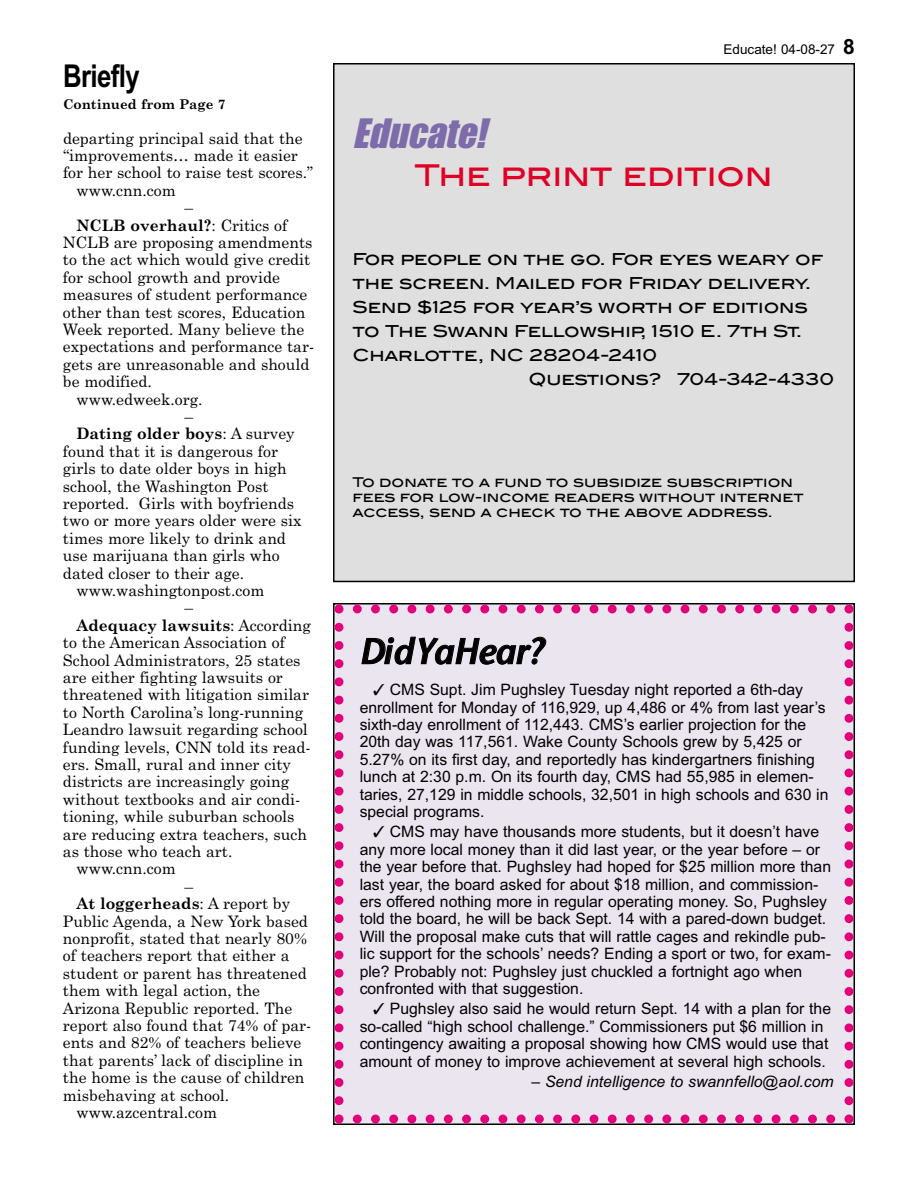
<style>
.page{position:relative;width:918px;height:1188px;background:#fff}
.page>*{position:absolute;margin:0;border:0;box-sizing:border-box;transform-origin:0 0}
.t1{font:italic 37.5px "Impact";color:#7e6baa}
.t2{font:36px "Stone Sans OSITCTT Semi Ita";letter-spacing:-.03em;color:#000}
.t3{font:700 31.5px "Arial Narrow";letter-spacing:-.02em;color:#000}
.t4{font:500 30px "Blair Md ITCTT";color:#e00024}
.t5{font:500 16.5px "Blair Md ITCTT";color:#000}
.t6{font:15.75px "Century Schoolbook";color:#000}
.t7{font:15.75px/17.4px "Arial";color:#000}
.t8{font:700 15.75px "Century Schoolbook";color:#000}
.t9{font:italic 15.75px "Arial";color:#000}
.t10{font:500 13.5px/15px "Blair Md ITCTT";color:#000}
.t11{font:700 13.5px "Century Schoolbook";color:#000}
.t12{font:13.5px "Arial";color:#000}
.s1{font-weight:400}
.s2{font-weight:700;font-size:21px}
</style>
<div class="page">
<div style="left:334px;top:64px;width:520px;height:517px;background:#dfdfdf"></div>
<div style="left:333px;top:63px;width:522px;height:519px;border:2px solid #000"></div>
<div style="left:334px;top:604px;width:520px;height:520px;background:#ebe5f0"></div>
<h3 class="t3" style="left:63px;top:64px;width:78px">Briefly</h3>
<p class="t11" style="left:63px;top:99px;width:164px">Continued from Page 7</p>
<p class="t6" style="left:63px;top:132px;width:241px">departing principal said that the</p>
<p class="t6" style="left:63px;top:149px;width:236px">“improvements… made it easier</p>
<p class="t6" style="left:63px;top:167px;width:252px">for her school to raise test scores.”</p>
<p class="t6" style="left:76px;top:184px;width:101px">www.cnn.com</p>
<p class="t6" style="left:185px;top:202px;width:10px">–</p>
<p class="t8" style="left:76px;top:219px;width:212px">NCLB overhaul?<span class="s1">: Critics of</span></p>
<p class="t6" style="left:63px;top:236px;width:251px">NCLB are proposing amendments</p>
<p class="t6" style="left:63px;top:254px;width:249px">to the act which would give credit</p>
<p class="t6" style="left:63px;top:271px;width:218px">for school growth and provide</p>
<p class="t6" style="left:63px;top:289px;width:246px">measures of student performance</p>
<p class="t6" style="left:63px;top:306px;width:244px">other than test scores, Education</p>
<p class="t6" style="left:63px;top:324px;width:243px">Week reported. Many believe the</p>
<p class="t6" style="left:63px;top:341px;width:253px">expectations and performance tar-</p>
<p class="t6" style="left:63px;top:358px;width:248px">gets are unreasonable and should</p>
<p class="t6" style="left:63px;top:376px;width:90px">be modified.</p>
<p class="t6" style="left:76px;top:393px;width:128px">www.edweek.org.</p>
<p class="t6" style="left:185px;top:411px;width:10px">–</p>
<p class="t8" style="left:76px;top:428px;width:220px">Dating older boys<span class="s1">: A survey</span></p>
<p class="t6" style="left:63px;top:445px;width:217px">found that it is dangerous for</p>
<p class="t6" style="left:63px;top:463px;width:225px">girls to date older boys in high</p>
<p class="t6" style="left:63px;top:480px;width:207px">school, the Washington Post</p>
<p class="t6" style="left:63px;top:498px;width:233px">reported. Girls with boyfriends</p>
<p class="t6" style="left:63px;top:515px;width:240px">two or more years older were six</p>
<p class="t6" style="left:63px;top:532px;width:225px">times more likely to drink and</p>
<p class="t6" style="left:63px;top:550px;width:218px">use marijuana than girls who</p>
<p class="t6" style="left:63px;top:567px;width:183px">dated closer to their age.</p>
<p class="t6" style="left:76px;top:585px;width:189px">www.washingtonpost.com</p>
<p class="t6" style="left:185px;top:602px;width:10px">–</p>
<p class="t8" style="left:76px;top:619px;width:236px">Adequacy lawsuits<span class="s1">: According</span></p>
<p class="t6" style="left:63px;top:637px;width:223px">to the American Association of</p>
<p class="t6" style="left:63px;top:654px;width:239px">School Administrators, 25 states</p>
<p class="t6" style="left:63px;top:672px;width:221px">are either fighting lawsuits or</p>
<p class="t6" style="left:63px;top:689px;width:248px">threatened with litigation similar</p>
<p class="t6" style="left:63px;top:706px;width:242px">to North Carolina’s long-running</p>
<p class="t6" style="left:63px;top:724px;width:246px">Leandro lawsuit regarding school</p>
<p class="t6" style="left:63px;top:741px;width:249px">funding levels, CNN told its read-</p>
<p class="t6" style="left:63px;top:759px;width:229px">ers. Small, rural and inner city</p>
<p class="t6" style="left:63px;top:776px;width:228px">districts are increasingly going</p>
<p class="t6" style="left:63px;top:793px;width:239px">without textbooks and air condi-</p>
<p class="t6" style="left:63px;top:811px;width:233px">tioning, while suburban schools</p>
<p class="t6" style="left:63px;top:828px;width:246px">are reducing extra teachers, such</p>
<p class="t6" style="left:63px;top:846px;width:171px">as those who teach art.</p>
<p class="t6" style="left:76px;top:863px;width:101px">www.cnn.com</p>
<p class="t6" style="left:185px;top:880px;width:10px">–</p>
<p class="t8" style="left:76px;top:898px;width:215px">At loggerheads<span class="s1">: A report by</span></p>
<p class="t6" style="left:63px;top:915px;width:246px">Public Agenda, a New York based</p>
<p class="t6" style="left:63px;top:933px;width:246px">nonprofit, stated that nearly 80%</p>
<p class="t6" style="left:63px;top:950px;width:228px">of teachers report that either a</p>
<p class="t6" style="left:63px;top:967px;width:245px">student or parent has threatened</p>
<p class="t6" style="left:63px;top:985px;width:199px">them with legal action, the</p>
<p class="t6" style="left:63px;top:1002px;width:231px">Arizona Republic reported. The</p>
<p class="t6" style="left:63px;top:1020px;width:250px">report also found that 74% of par-</p>
<p class="t6" style="left:63px;top:1037px;width:240px">ents and 82% of teachers believe</p>
<p class="t6" style="left:63px;top:1054px;width:242px">that parents’ lack of discipline in</p>
<p class="t6" style="left:63px;top:1072px;width:243px">the home is the cause of children</p>
<p class="t6" style="left:63px;top:1089px;width:168px">misbehaving at school.</p>
<p class="t6" style="left:76px;top:1107px;width:142px">www.azcentral.com</p>
<p class="t12" style="left:724px;top:44px;width:133px">Educate! 04-08-27 <span class="s2">8</span></p>
<h1 class="t1" style="left:352px;top:122px;width:134px">Educate!</h1>
<h3 class="t4" style="left:414px;top:158px;width:360px">The print edition</h3>
<p class="t5" style="left:352px;top:250px;width:472px">For people on the go. For eyes weary of</p>
<p class="t5" style="left:352px;top:274px;width:460px">the screen. Mailed for Friday delivery.</p>
<p class="t5" style="left:352px;top:298px;width:457px">Send $125 for year’s worth of editions</p>
<p class="t5" style="left:352px;top:322px;width:451px">to The Swann Fellowship, 1510 E. 7th St.</p>
<p class="t5" style="left:352px;top:346px;width:307px">Charlotte, NC 28204-2410</p>
<p class="t5" style="left:528px;top:370px;width:308px">Questions? 704-342-4330</p>
<p class="t10" style="left:352px;top:475px;width:453px">To donate to a fund to subsidize subscription fees for low-income readers without internet access, send a check to the above address.</p>
<h2 class="t2" style="left:360px;top:637px;width:186px">DidYaHear?</h2>
<p class="t7" style="left:360px;top:682px;width:470px;text-indent:14px">✓ CMS Supt. Jim Pughsley Tuesday night reported a 6th-day enrollment for Monday of 116,929, up 4,486 or 4% from last year’s sixth-day enrollment of 112,443. CMS’s earlier projection for the 20th day was 117,561. Wake County Schools grew by 5,425 or 5.27% on its first day, and reportedly has kindergartners finishing lunch at 2:30 p.m. On its fourth day, CMS had 55,985 in elemen&shy;taries, 27,129 in middle schools, 32,501 in high schools and 630 in special programs.</p>
<p class="t7" style="left:360px;top:825px;width:473px;text-indent:14px">✓ CMS may have thousands more students, but it doesn’t have any more local money than it did last year, or the year before – or the year before that. Pughsley had hoped for $25 million more than last year, the board asked for about $18 million, and commission&shy;ers offered nothing more in regular operating money. So, Pughsley told the board, he will be back Sept. 14 with a pared-down budget.<br>Will the proposal make cuts that will rattle cages and rekindle pub&shy;lic support for the schools’ needs? Ending a sport or two, for exam&shy;ple? Probably not: Pughsley just chuckled a fortnight ago when confronted with that suggestion.</p>
<p class="t7" style="left:360px;top:1002px;width:473px;text-indent:14px">✓ Pughsley also said he would return Sept. 14 with a plan for the so-called “high school challenge.” Commissioners put $6 million in contingency awaiting a proposal showing how CMS would use that amount of money to improve achievement at several high schools.</p>
<p class="t9" style="left:531px;top:1076px;width:304px">– Send intelligence to swannfello@aol.com</p>
</div>
